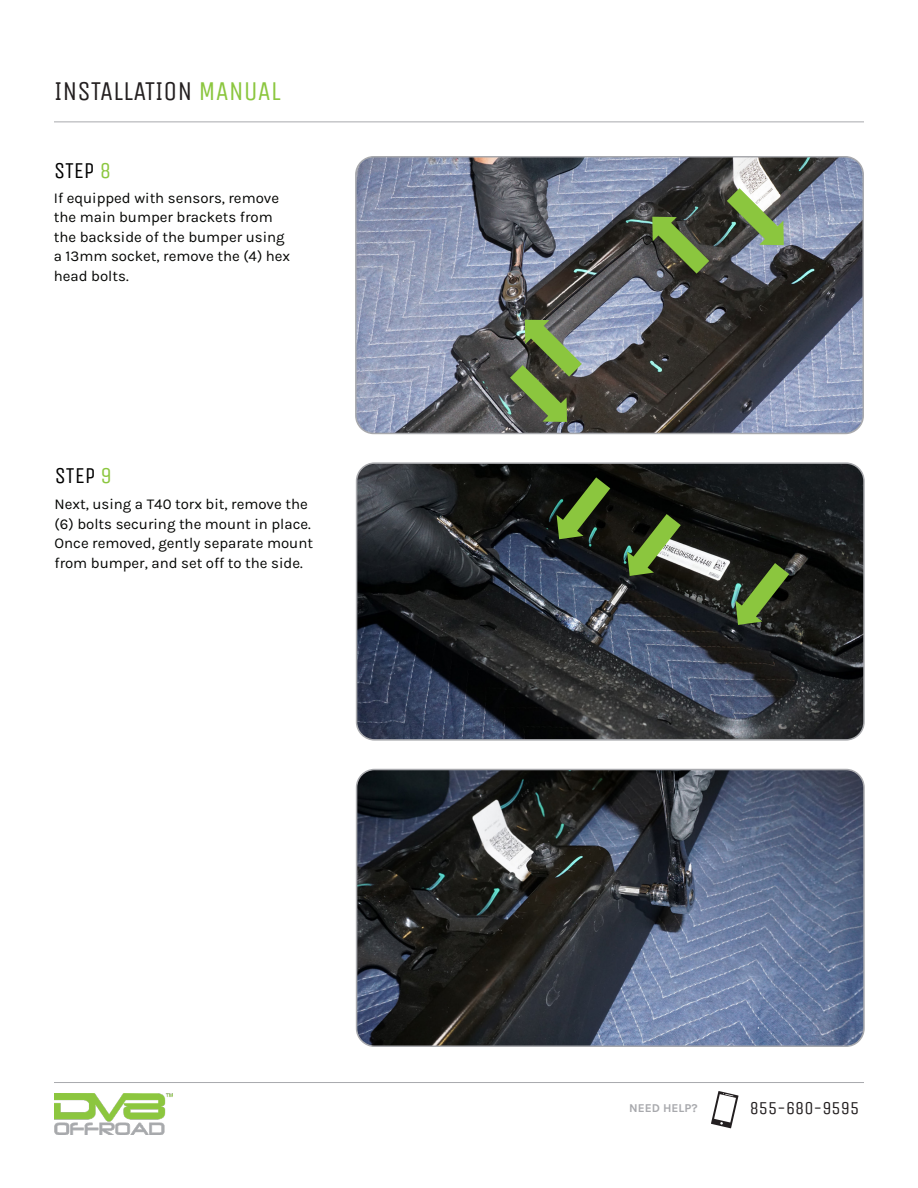
<style>
.page{position:relative;width:918px;height:1188px;background:#fff}
.page>*{position:absolute;margin:0;border:0;box-sizing:border-box;transform-origin:0 0}
.t1{font:27px "Unica One";color:#231f20}
.t2{font:22.5px "Unica One";color:#010101}
.t3{font:18px "Unica One";color:#231f20}
.t4{font:15px/19.5px "Karla";color:#040503}
.t5{font:700 12px "Karla";color:#a8a9ad}
.s1{color:#8bc63e}
</style>
<div class="page">
<hr style="left:54px;top:122px;width:810px;height:1px;background:#a8a9ad">
<img style="left:54px;top:1093px;width:119px;height:41px">
<hr style="left:54px;top:1082px;width:810px;height:1px;background:#a8a9ad">
<svg style="left:711px;top:1091px;width:28px;height:37px"></svg>
<img style="left:358px;top:159px;width:505px;height:274px">
<div style="left:355px;top:156px;width:509px;height:278px;border:2px solid #a8a9ad;border-radius:18px"></div>
<img style="left:359px;top:465px;width:503px;height:273px">
<div style="left:356px;top:462px;width:509px;height:279px;border:2px solid #a8a9ad;border-radius:18px"></div>
<img style="left:357px;top:770px;width:505px;height:276px">
<div style="left:356px;top:769px;width:509px;height:278px;border:2px solid #a8a9ad;border-radius:18px"></div>
<svg style="left:652px;top:217px;width:57px;height:57px;background:#5c713a"></svg>
<svg style="left:727px;top:188px;width:57px;height:57px;background:#819a66"></svg>
<svg style="left:510px;top:320px;width:72px;height:102px;background:#677b4d"></svg>
<svg style="left:557px;top:477px;width:53px;height:62px;background:#3d5620"></svg>
<svg style="left:627px;top:514px;width:54px;height:62px;background:#59703a"></svg>
<svg style="left:735px;top:563px;width:54px;height:62px;background:#48602b"></svg>
<p class="t1" style="left:54px;top:72px;width:228px">INSTALLATION <span class="s1">MANUAL</span></p>
<p class="t2" style="left:54px;top:154px;width:59px">STEP <span class="s1">8</span></p>
<p class="t4" style="left:54px;top:187px;width:238px">If equipped with sensors, remove the main bumper brackets from the backside of the bumper using a 13mm socket, remove the (4) hex head bolts.</p>
<p class="t2" style="left:55px;top:460px;width:59px">STEP <span class="s1">9</span></p>
<p class="t4" style="left:55px;top:494px;width:260px">Next, using a T40 torx bit, remove the (6) bolts securing the mount in place.<br>Once removed, gently separate mount from bumper, and set off to the side.</p>
<p class="t5" style="left:629px;top:1100px;width:70px">NEED HELP?</p>
<p class="t3" style="left:750px;top:1095px;width:111px">855-680-9595</p>
</div>
